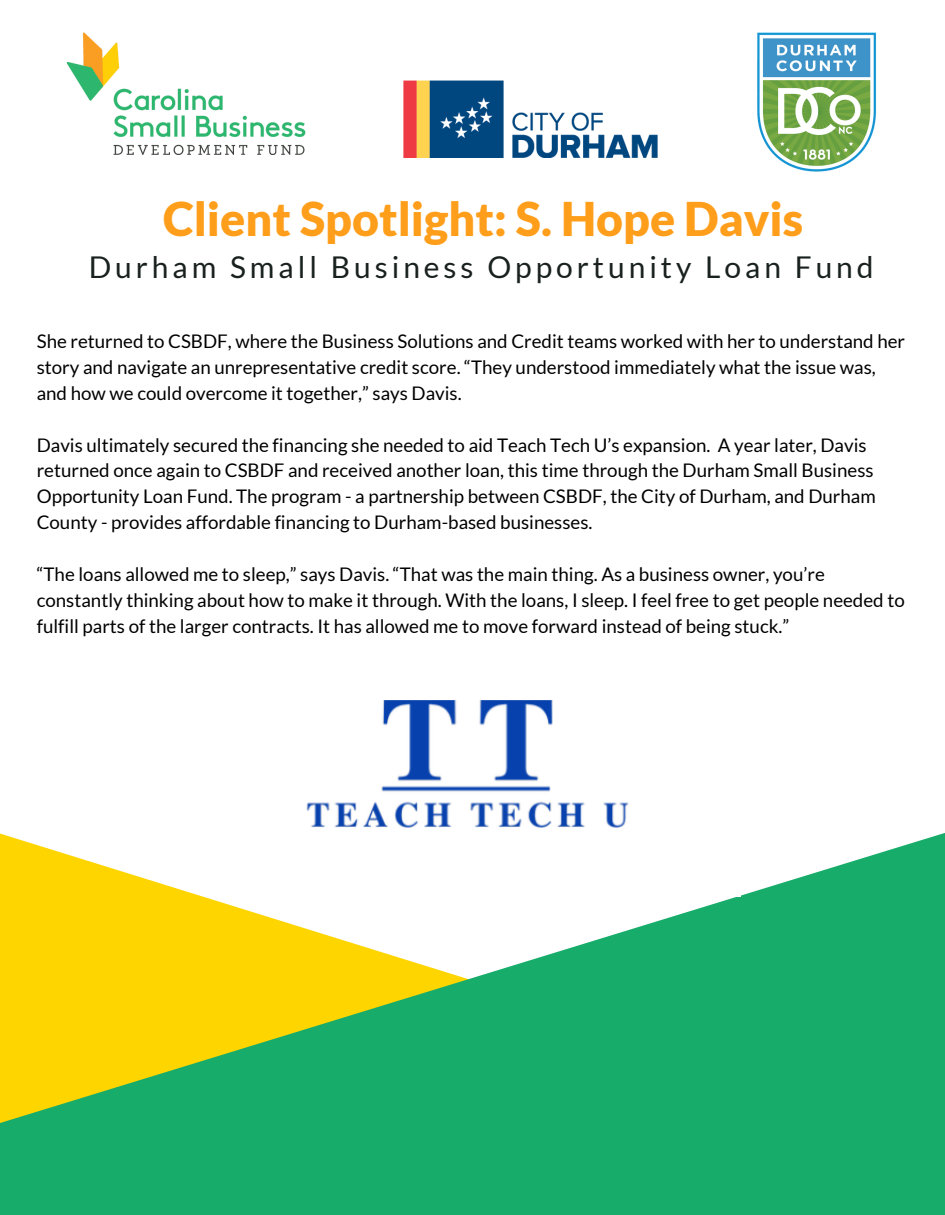
<style>
.page{position:relative;width:945px;height:1215px;background:#fff}
.page>*{position:absolute;margin:0;border:0;box-sizing:border-box;transform-origin:0 0}
.t1{font:900 46.5px "Lato";color:#ff9e1b}
.t2{font:30px "Lato";letter-spacing:.13em;color:#19211e}
.t3{font:18.75px/25.8px "Lato";color:#000}
</style>
<div class="page">
<svg style="left:0;top:833px;width:945px;height:382px;background:#62bd64"></svg>
<img style="left:205px;top:700px;width:535px;height:197px">
<img style="left:66px;top:32px;width:240px;height:123px">
<img style="left:404px;top:81px;width:254px;height:76px">
<img style="left:757px;top:32px;width:120px;height:140px">
<p class="t1" style="left:163px;top:190px;width:642px">Client Spotlight: S. Hope Davis</p>
<p class="t2" style="left:89px;top:249px;width:786px">Durham Small Business Opportunity Loan Fund</p>
<p class="t3" style="left:37px;top:328px;width:870px">She returned to CSBDF, where the Business Solutions and Credit teams worked with her to understand her story and navigate an unrepresentative credit score. “They understood immediately what the issue was, and how we could overcome it together,” says Davis.</p>
<h1 class="t3" style="left:37px;top:431px;width:840px">Davis ultimately secured the financing she needed to aid Teach Tech U’s expansion. A year later, Davis returned once again to CSBDF and received another loan, this time through the Durham Small Business Opportunity Loan Fund. The program - a partnership between CSBDF, the City of Durham, and Durham County - provides affordable financing to Durham-based businesses.</h1>
<p class="t3" style="left:37px;top:561px;width:870px">“The loans allowed me to sleep,” says Davis. “That was the main thing. As a business owner, you’re constantly thinking about how to make it through. With the loans, I sleep. I feel free to get people needed to fulfill parts of the larger contracts. It has allowed me to move forward instead of being stuck.”</p>
</div>
